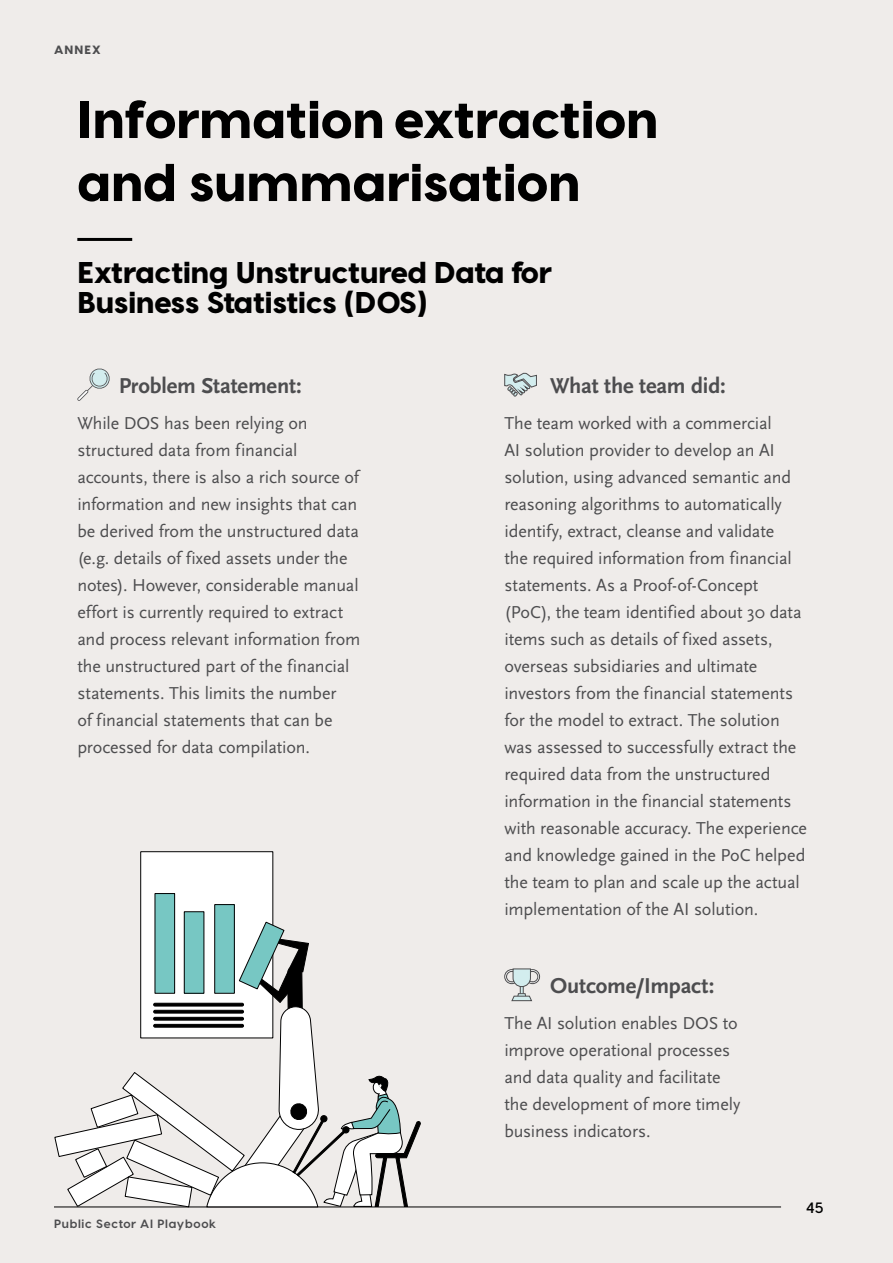
<style>
.page{position:relative;width:893px;height:1263px;background:#efecea}
.page>*{position:absolute;margin:0;border:0;box-sizing:border-box;transform-origin:0 0}
.t1{font:800 52.5px/63px "Visby CF";color:#000}
.t2{font:800 30px/30px "Visby CF";color:#000}
.t3{font:22.5px "Scala Sans Bold LF";letter-spacing:-.01em;color:#4d4d4f}
.t4{font:18px/27px "Scala Sans";letter-spacing:-.01em;color:#4d4d4f}
.t5{font:600 15px "Visby CF";color:#000}
.t6{font:700 12px "Visby CF";letter-spacing:.06em;color:#4d4d4f}
.t7{font:800 12px "Visby CF";letter-spacing:.095em;color:#4d4d4f}
</style>
<div class="page">
<hr style="left:54px;top:1206px;width:727px;height:1px;background:#000">
<div style="left:141px;top:852px;width:132px;height:186px;background:#fff"></div>
<div style="left:140px;top:851px;width:133px;height:187px;border:1px solid #000"></div>
<svg style="left:54px;top:921px;width:367px;height:286px"></svg>
<div style="left:155px;top:893px;width:20px;height:100px;background:#77c7c3"></div>
<div style="left:155px;top:893px;width:20px;height:101px;border:1px solid #000"></div>
<div style="left:184px;top:912px;width:20px;height:81px;background:#77c7c3"></div>
<div style="left:184px;top:911px;width:20px;height:82px;border:1px solid #000"></div>
<div style="left:215px;top:904px;width:19px;height:89px;background:#77c7c3"></div>
<div style="left:214px;top:904px;width:21px;height:90px;border:1px solid #000"></div>
<div style="left:153px;top:1003px;width:91px;height:3px;border:1px solid #000"></div>
<div style="left:153px;top:1010px;width:91px;height:3px;border:1px solid #000"></div>
<div style="left:153px;top:1017px;width:91px;height:3px;border:1px solid #000"></div>
<div style="left:153px;top:1024px;width:91px;height:3px;border:1px solid #000"></div>
<svg style="left:77px;top:368px;width:33px;height:33px"></svg>
<svg style="left:505px;top:968px;width:35px;height:33px"></svg>
<svg style="left:504px;top:372px;width:33px;height:25px"></svg>
<hr style="left:77px;top:238px;width:55px;height:3px;background:#000">
<p class="t7" style="left:54px;top:42px;width:48px">ANNEX</p>
<h1 class="t1" style="left:77px;top:87px;width:582px">Information extraction and summarisation</h1>
<h2 class="t2" style="left:77px;top:257px;width:477px">Extracting Unstructured Data for<br>Business Statistics (DOS)</h2>
<p class="t3" style="left:119px;top:373px;width:185px">Problem Statement:</p>
<p class="t4" style="left:77px;top:409px;width:285px">While DOS has been relying on structured data from financial accounts, there is also a rich source of information and new insights that can be derived from the unstructured data (e.g. details of fixed assets under the notes). However, considerable manual effort is currently required to extract and process relevant information from the unstructured part of the financial statements. This limits the number<br>of financial statements that can be processed for data compilation.</p>
<p class="t4" style="left:504px;top:409px;width:304px">The team worked with a commercial<br>AI solution provider to develop an AI solution, using advanced semantic and reasoning algorithms to automatically identify, extract, cleanse and validate<br>the required information from financial statements. As a Proof-of-Concept (PoC), the team identified about 30 data items such as details of fixed assets, overseas subsidiaries and ultimate investors from the financial statements for the model to extract. The solution was assessed to successfully extract the required data from the unstructured information in the financial statements with reasonable accuracy. The experience and knowledge gained in the PoC helped the team to plan and scale up the actual implementation of the AI solution.</p>
<p class="t3" style="left:550px;top:373px;width:177px">What the team did:</p>
<p class="t3" style="left:550px;top:973px;width:166px">Outcome/Impact:</p>
<p class="t6" style="left:54px;top:1216px;width:164px">Public Sector AI Playbook</p>
<p class="t4" style="left:504px;top:1009px;width:237px">The AI solution enables DOS to improve operational processes and data quality and facilitate the development of more timely business indicators.</p>
<p class="t5" style="left:806px;top:1198px;width:19px">45</p>
</div>
